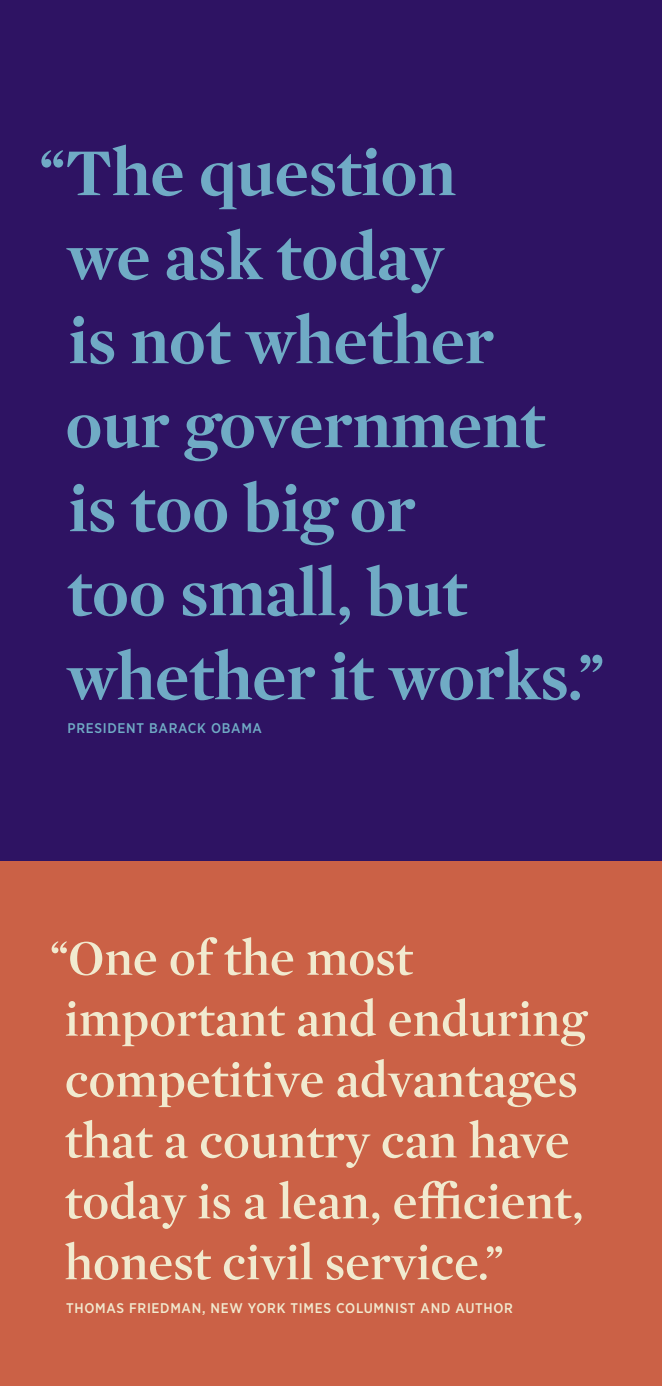
<style>
.page{position:relative;width:662px;height:1386px;background:#fff}
.page>*{position:absolute;margin:0;border:0;box-sizing:border-box;transform-origin:0 0}
.t1{font:700 68.25px/84px "Mercury Display";color:#70abc5}
.t2{font:600 50.75px/60.9px "Mercury Display";color:#f1eacf}
.t3{font:500 14px "Gotham Narrow";letter-spacing:.05em;color:#f1eacf}
.t4{font:500 14px "Gotham Narrow";letter-spacing:.05em;color:#70abc5}
</style>
<div class="page">
<div style="left:0;top:0;width:662px;height:861px;background:#2e1363"></div>
<div style="left:0;top:861px;width:662px;height:525px;background:#cb6146"></div>
<h1 class="t1" style="left:65px;top:128px;width:540px;text-indent:-26px">“The question<br>we ask today<br>is not whether our government is too big or<br>too small, but whether it works.”</h1>
<p class="t4" style="left:68px;top:719px;width:196px">PRESIDENT BARACK OBAMA</p>
<p class="t2" style="left:50px;top:925px;width:537px">“One of the most important and enduring competitive advantages that a country can have today is a lean, efficient, honest civil service.”</p>
<p class="t3" style="left:66px;top:1299px;width:448px">THOMAS FRIEDMAN, NEW YORK TIMES COLUMNIST AND AUTHOR</p>
</div>
